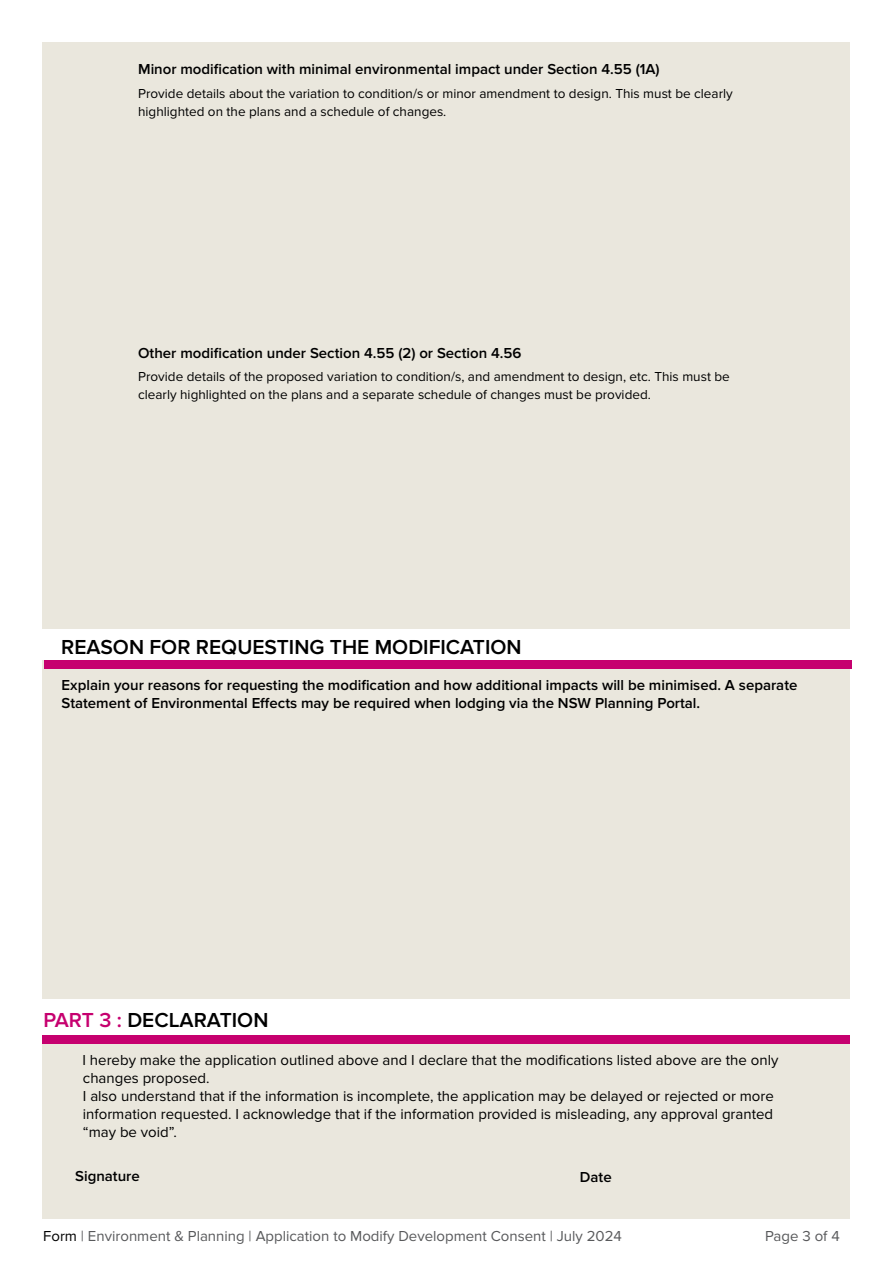
<style>
.page{position:relative;width:893px;height:1263px;background:#fff}
.page>*{position:absolute;margin:0;border:0;box-sizing:border-box;transform-origin:0 0}
.t1{font:600 21px "Proxima Nova";color:#000}
.t2{font:600 15px/18px "Proxima Nova";color:#000}
.t3{font:15px/18px "Proxima Nova";color:#000}
.t4{font:15px "Proxima Nova";color:#58595b}
.t5{font:13.5px/18px "Proxima Nova";color:#000}
.s1{color:#c6006f}
.s2{color:#000}
</style>
<div class="page">
<div style="left:43px;top:43px;width:807px;height:586px;background:#eae7dd"></div>
<div style="left:43px;top:661px;width:807px;height:338px;background:#eae7dd"></div>
<div style="left:43px;top:1044px;width:807px;height:175px;background:#eae7dd"></div>
<div style="left:44px;top:661px;width:807px;height:8px;background:#c6006f"></div>
<div style="left:43px;top:1035px;width:807px;height:9px;background:#c6006f"></div>
<p class="t2" style="left:138px;top:61px;width:523px">Minor modification with minimal environmental impact under Section 4.55 (1A)</p>
<p class="t5" style="left:138px;top:84px;width:596px">Provide details about the variation to condition/s or minor amendment to design. This must be clearly highlighted on the plans and a schedule of changes.</p>
<p class="t2" style="left:138px;top:344px;width:385px">Other modification under Section 4.55 (2) or Section 4.56</p>
<p class="t5" style="left:138px;top:368px;width:593px">Provide details of the proposed variation to condition/s, and amendment to design, etc. This must be clearly highlighted on the plans and a separate schedule of changes must be provided.</p>
<h1 class="t1" style="left:61px;top:635px;width:462px">REASON FOR REQUESTING THE MODIFICATION</h1>
<p class="t2" style="left:62px;top:677px;width:737px">Explain your reasons for requesting the modification and how additional impacts will be minimised. A separate<br>Statement of Environmental Effects may be required when lodging via the NSW Planning Portal.</p>
<h1 class="t1" style="left:44px;top:1007px;width:226px"><span class="s1">PART 3 :</span> DECLARATION</h1>
<p class="t3" style="left:83px;top:1052px;width:697px">I hereby make the application outlined above and I declare that the modifications listed above are the only changes proposed.<br>I also understand that if the information is incomplete, the application may be delayed or rejected or more information requested. I acknowledge that if the information provided is misleading, any approval granted “may be void”.</p>
<p class="t2" style="left:75px;top:1167px;width:66px">Signature</p>
<p class="t2" style="left:580px;top:1169px;width:33px">Date</p>
<p class="t4" style="left:43px;top:1227px;width:580px"><span class="s2">Form</span> | Environment &amp; Planning | Application to Modify Development Consent | July 2024</p>
<p class="t4" style="left:765px;top:1227px;width:76px">Page 3 of 4</p>
</div>
